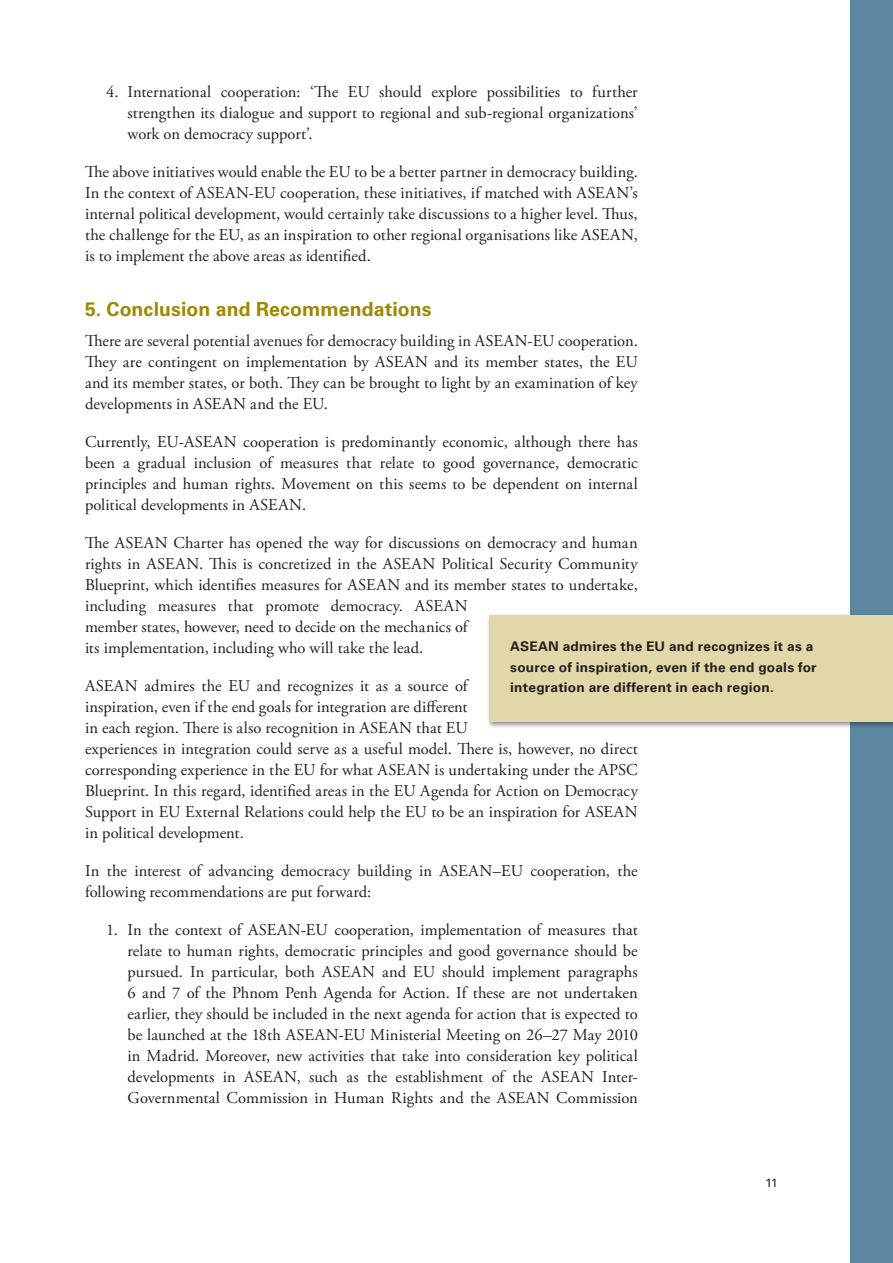
<style>
.page{position:relative;width:893px;height:1263px;background:#fff}
.page>*{position:absolute;margin:0;border:0;box-sizing:border-box;transform-origin:0 0}
.Underrubrik{font:700 19.5px "Univers LT Std";letter-spacing:.005em;color:#9e8900}
.Brödtext{font:16.5px/21px "Adobe Garamond Pro";letter-spacing:.005em;color:#231f20;text-align:justify}
.t1{font:700 13.35px/20.7px "Univers LT Std";letter-spacing:.02em;color:#231f20}
.t2{font:12px "Univers LT Std";color:#231f20}
</style>
<div class="page">
<div style="left:850px;top:0;width:43px;height:1263px;background:#5c87a1"></div>
<div style="left:486px;top:613px;width:407px;height:115px;background:#231f20;opacity:.5"></div>
<div style="left:489px;top:615px;width:404px;height:106px;background:#e2d7a9"></div>
<p class="Brödtext" style="left:128px;top:82px;width:512px;text-indent:-21px">4. International cooperation: ‘The EU should explore possibilities to further strengthen its dialogue and support to regional and sub-regional organizations’ work on democracy support’.</p>
<p class="Brödtext" style="left:85px;top:162px;width:554px">The above initiatives would enable the EU to be a better partner in democracy building.<br>In the context of ASEAN-EU cooperation, these initiatives, if matched with ASEAN’s internal political development, would certainly take discussions to a higher level. Thus, the challenge for the EU, as an inspiration to other regional organisations like ASEAN, is to implement the above areas as identified.</p>
<p class="Underrubrik" style="left:85px;top:298px;width:348px">5. Conclusion and Recommendations</p>
<p class="Brödtext" style="left:85px;top:330px;width:554px">There are several potential avenues for democracy building in ASEAN-EU cooperation.<br>They are contingent on implementation by ASEAN and its member states, the EU and its member states, or both. They can be brought to light by an examination of key developments in ASEAN and the EU.</p>
<p class="Brödtext" style="left:85px;top:431px;width:554px">Currently, EU-ASEAN cooperation is predominantly economic, although there has been a gradual inclusion of measures that relate to good governance, democratic principles and human rights. Movement on this seems to be dependent on internal political developments in ASEAN.</p>
<p class="Brödtext" style="left:85px;top:532px;width:554px;text-align:left">The ASEAN Charter has opened the way for discussions on democracy and human rights in ASEAN. This is concretized in the ASEAN Political Security Community Blueprint, which identifies measures for ASEAN and its member states to undertake, including measures that promote democracy. ASEAN<br>member states, however, need to decide on the mechanics of<br>its implementation, including who will take the lead.</p>
<p class="Brödtext" style="left:85px;top:675px;width:554px;text-align:left">ASEAN admires the EU and recognizes it as a source of<br>inspiration, even if the end goals for integration are different<br>in each region. There is also recognition in ASEAN that EU<br>experiences in integration could serve as a useful model. There is, however, no direct corresponding experience in the EU for what ASEAN is undertaking under the APSC Blueprint. In this regard, identified areas in the EU Agenda for Action on Democracy Support in EU External Relations could help the EU to be an inspiration for ASEAN in political development.</p>
<p class="Brödtext" style="left:85px;top:860px;width:554px">In the interest of advancing democracy building in ASEAN–EU cooperation, the following recommendations are put forward:</p>
<p class="Brödtext" style="left:128px;top:919px;width:512px;text-indent:-21px">1. In the context of ASEAN-EU cooperation, implementation of measures that relate to human rights, democratic principles and good governance should be pursued. In particular, both ASEAN and EU should implement paragraphs 6 and 7 of the Phnom Penh Agenda for Action. If these are not undertaken earlier, they should be included in the next agenda for action that is expected to be launched at the 18th ASEAN-EU Ministerial Meeting on 26–27 May 2010 in Madrid. Moreover, new activities that take into consideration key political developments in ASEAN, such as the establishment of the ASEAN Inter-Governmental Commission in Human Rights and the ASEAN Commission</p>
<p class="t1" style="left:510px;top:636px;width:308px">ASEAN admires the EU and recognizes it as a source of inspiration, even if the end goals for integration are different in each region.</p>
<p class="t2" style="left:765px;top:1175px;width:14px">11</p>
</div>
